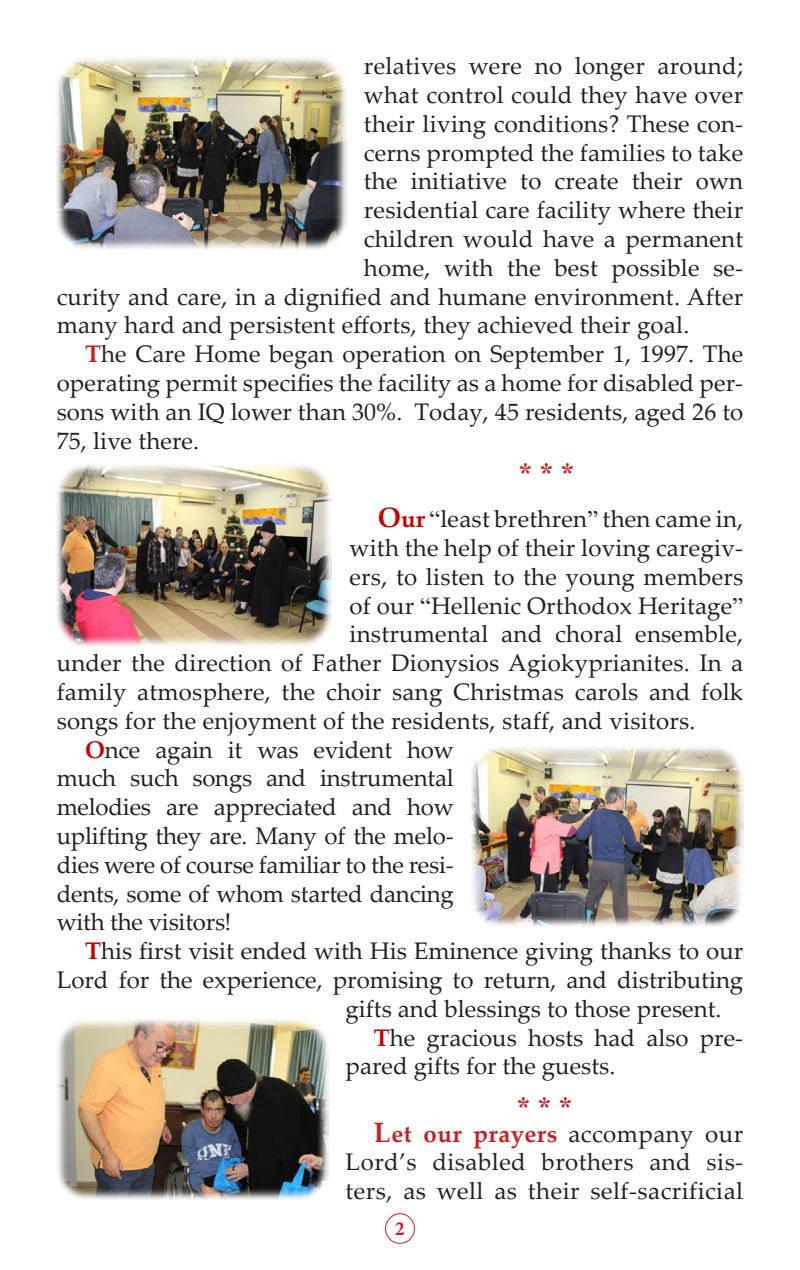
<style>
.page{position:relative;width:800px;height:1270px;background:#fff}
.page>*{position:absolute;margin:0;border:0;box-sizing:border-box;transform-origin:0 0}
.t1{font:28px "CTOS New Times Bold Test 1";color:#c62026}
.t2{font:24px/28.8px "Palatino Linotype";letter-spacing:.01em;color:#231f20;text-align:justify}
.t3{font:700 20px "Minion Pro";color:#c62026}
.s1{font-weight:700;color:#c62026}
.s2{font-weight:700;font-size:28px;color:#c80000}
.s3{font-weight:700;color:#c80000}
.s4{font-family:"Times New Roman"}
.s5{font-weight:700;font-size:28px;color:#c62026}
</style>
<div class="page">
<div style="left:385px;top:1213px;width:30px;height:31px;border:1px solid #c62026;border-radius:50%"></div>
<img style="left:57px;top:57px;width:290px;height:193px">
<img style="left:471px;top:746px;width:272px;height:181px">
<img style="left:57px;top:464px;width:274px;height:182px">
<img style="left:57px;top:1019px;width:272px;height:180px">
<p class="t2" style="left:364px;top:51px;width:381px">relatives were no longer around;</p>
<p class="t2" style="left:364px;top:80px;width:381px">what control could they have over</p>
<p class="t2" style="left:364px;top:108px;width:381px">their living conditions? These con-</p>
<p class="t2" style="left:364px;top:137px;width:381px">cerns prompted the families to take</p>
<p class="t2" style="left:364px;top:166px;width:381px">the initiative to create their own</p>
<p class="t2" style="left:364px;top:195px;width:381px">residential care facility where their</p>
<p class="t2" style="left:364px;top:224px;width:381px">children would have a permanent</p>
<p class="t2" style="left:364px;top:252px;width:381px">home, with the best possible se-</p>
<p class="t2" style="left:57px;top:281px;width:688px">curity and care, in a dignified and humane environment. After</p>
<p class="t2" style="left:57px;top:310px;width:634px">many hard and persistent efforts, they achieved their goal.</p>
<p class="t2" style="left:57px;top:339px;width:688px;text-indent:28px"><span class="s1">T</span>he Care Home began operation on September 1, 1997. The operating permit specifies the facility as a home for disabled per&shy;sons with an IQ lower than 30%. Today, 45 residents, aged 26 to 75, live there.</p>
<p class="t1" style="left:518px;top:457px;width:57px">* * *</p>
<p class="t2" style="left:378px;top:504px;width:367px"><span class="s2">O</span><span class="s3">ur</span> <span class="s4">“</span>least brethren<span class="s4">”</span> then came in,</p>
<p class="t2" style="left:349px;top:533px;width:395px">with the help of their loving caregiv-</p>
<p class="t2" style="left:349px;top:561px;width:395px">ers, to listen to the young members</p>
<p class="t2" style="left:349px;top:590px;width:395px">of our <span class="s4">“</span>Hellenic Orthodox Heritage<span class="s4">”</span></p>
<p class="t2" style="left:349px;top:619px;width:395px">instrumental and choral ensemble,</p>
<p class="t2" style="left:57px;top:648px;width:688px">under the direction of Father Dionysios Agiokyprianites. In a</p>
<p class="t2" style="left:57px;top:677px;width:688px">family atmosphere, the choir sang Christmas carols and folk</p>
<p class="t2" style="left:57px;top:705px;width:640px">songs for the enjoyment of the residents, staff, and visitors.</p>
<p class="t2" style="left:57px;top:734px;width:399px;text-indent:28px"><span class="s3">O</span>nce again it was evident how much such songs and instrumental melodies are appreciated and how uplifting they are. Many of the melo&shy;dies were of course familiar to the resi&shy;dents, some of whom started dancing with the visitors!</p>
<p class="t2" style="left:85px;top:936px;width:660px"><span class="s3">T</span>his first visit ended with His Eminence giving thanks to our</p>
<p class="t2" style="left:57px;top:965px;width:688px">Lord for the experience, promising to return, and distributing</p>
<p class="t2" style="left:346px;top:993px;width:377px">gifts and blessings to those present.</p>
<p class="t2" style="left:346px;top:1022px;width:399px;text-indent:28px"><span class="s3">T</span>he gracious hosts had also pre&shy;pared gifts for the guests.</p>
<p class="t1" style="left:516px;top:1091px;width:57px">* * *</p>
<p class="t2" style="left:346px;top:1118px;width:399px;text-indent:28px"><span class="s5">L</span><span class="s1">et our prayers</span> accompany our Lord’s disabled brothers and sis&shy;ters, as well as their self-sacrificial</p>
<p class="t3" style="left:395px;top:1215px;width:11px">2</p>
</div>
